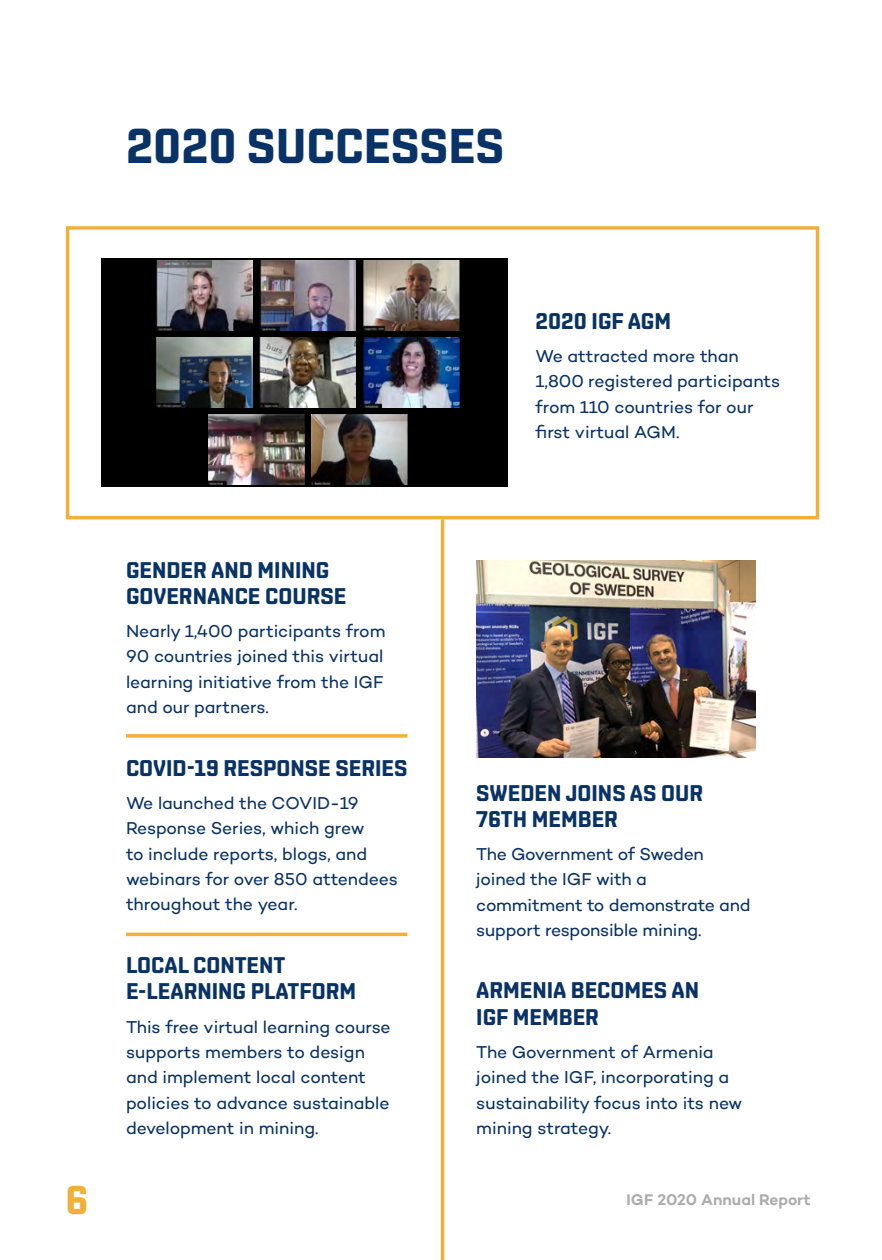
<style>
.page{position:relative;width:882px;height:1260px;background:#fff}
.page>*{position:absolute;margin:0;border:0;box-sizing:border-box;transform-origin:0 0}
.t1{font:700 49px "Shentox";color:#093266}
.t2{font:700 40.25px "Shentox";color:#f1b039}
.t3{font:700 22.75px/26.2px "Shentox";color:#093266}
.t4{font:17.5px/25.4px "Campton";letter-spacing:-.005em;color:#093266}
.t5{font:600 15.75px "Campton";color:#adacad}
</style>
<div class="page">
<div style="left:66px;top:226px;width:753px;height:293px;border:4px solid #f1b039"></div>
<div style="left:101px;top:258px;width:407px;height:229px;background:#000"></div>
<img style="left:157px;top:260px;width:96px;height:71px">
<img style="left:157px;top:337px;width:96px;height:71px">
<img style="left:208px;top:415px;width:96px;height:70px">
<img style="left:311px;top:415px;width:96px;height:70px">
<img style="left:363px;top:337px;width:96px;height:71px">
<img style="left:260px;top:337px;width:96px;height:71px">
<img style="left:363px;top:260px;width:96px;height:71px">
<img style="left:260px;top:260px;width:96px;height:71px">
<hr style="left:441px;top:519px;width:3px;height:741px;background:#f1b039">
<hr style="left:126px;top:933px;width:281px;height:3px;background:#f1b039">
<svg style="left:126px;top:734px;width:281px;height:4px"></svg>
<img style="left:476px;top:560px;width:280px;height:197px">
<h1 class="t1" style="left:126px;top:117px;width:380px">2020 SUCCESSES</h1>
<h3 class="t3" style="left:126px;top:557px;width:222px">GENDER AND MINING<br>GOVERNANCE COURSE</h3>
<p class="t4" style="left:126px;top:618px;width:261px">Nearly 1,400 participants from<br>90 countries joined this virtual learning initiative from the IGF and our partners.</p>
<h3 class="t3" style="left:536px;top:308px;width:137px">2020 IGF AGM</h3>
<p class="t4" style="left:536px;top:343px;width:246px">We attracted more than<br>1,800 registered participants from 110 countries for our first virtual AGM.</p>
<h3 class="t3" style="left:126px;top:755px;width:283px">COVID-19 RESPONSE SERIES</h3>
<p class="t4" style="left:126px;top:790px;width:273px">We launched the COVID-19<br>Response Series, which grew<br>to include reports, blogs, and webinars for over 850 attendees throughout the year.</p>
<h3 class="t3" style="left:126px;top:952px;width:232px">LOCAL CONTENT<br>E-LEARNING PLATFORM</h3>
<p class="t4" style="left:126px;top:1013px;width:266px">This free virtual learning course supports members to design and implement local content policies to advance sustainable development in mining.</p>
<h3 class="t3" style="left:476px;top:780px;width:228px">SWEDEN JOINS AS OUR<br>76TH MEMBER</h3>
<p class="t4" style="left:476px;top:841px;width:276px">The Government of Sweden joined the IGF with a commitment to demonstrate and support responsible mining.</p>
<h3 class="t3" style="left:476px;top:977px;width:224px">ARMENIA BECOMES AN<br>IGF MEMBER</h3>
<p class="t4" style="left:476px;top:1039px;width:268px">The Government of Armenia joined the IGF, incorporating a sustainability focus into its new mining strategy.</p>
<h2 class="t2" style="left:66px;top:1176px;width:24px">6</h2>
<p class="t5" style="left:627px;top:1189px;width:186px">IGF 2020 Annual Report</p>
</div>
